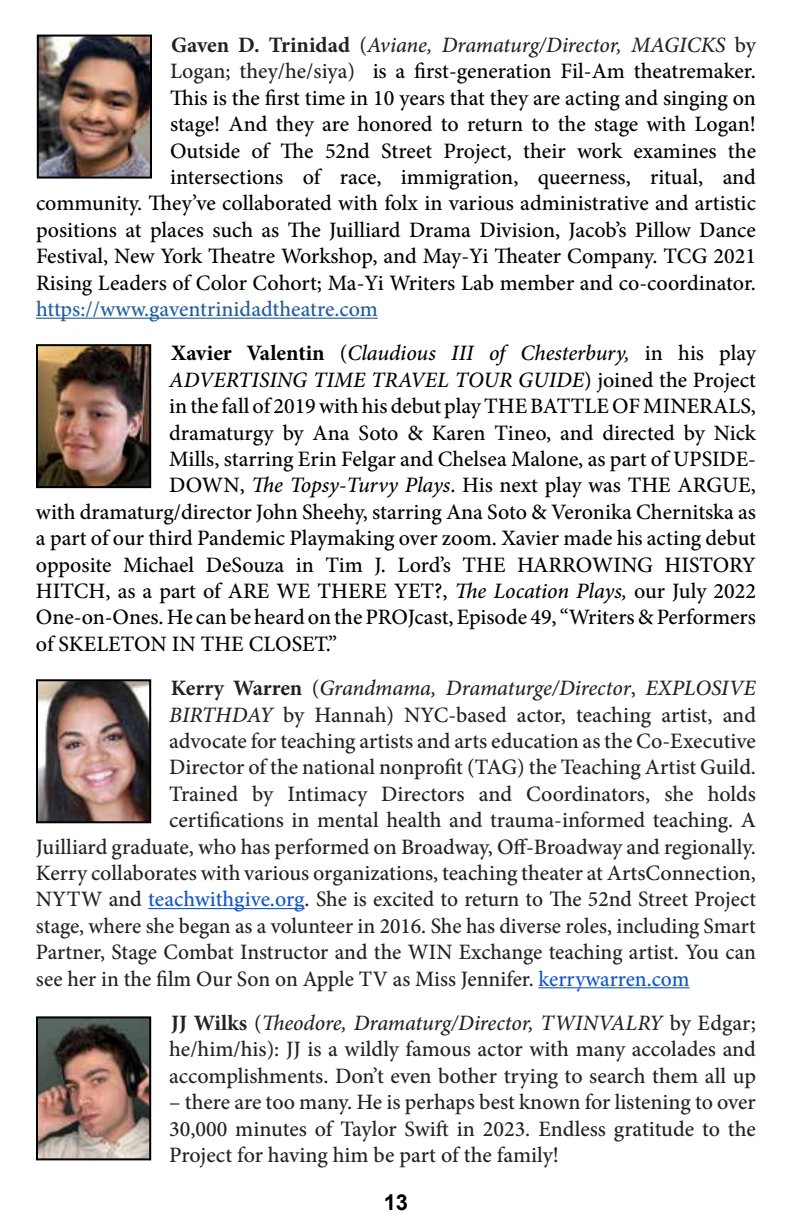
<style>
.page{position:relative;width:792px;height:1224px;background:#fff}
.page>*{position:absolute;margin:0;border:0;box-sizing:border-box;transform-origin:0 0}
.t1{font:500 22px/26.4px "Minion Pro";color:#000;text-align:right}
.t2{font:500 22px/26.4px "Minion Pro";color:#222;text-align:justify}
.t3{font:500 22px/44.4px "Minion Pro";color:#215e9e}
.t4{font:italic 500 22px "Minion Pro";letter-spacing:-.005em;color:#222}
.t5{font:italic 500 22px "Minion Pro";color:#000}
.t6{font:700 22px "Arial";color:#000}
.s1{font-weight:700;color:#222}
.s2{color:#222}
.s3{font-style:italic;color:#222}
.s4{font-weight:700;color:#000}
.s5{color:#000}
.s6{font-style:italic;color:#000}
.s7{font-style:normal}
.s8{font-style:italic}
.s9{font-weight:700;font-style:normal}
.s10{color:#15c}
.s11{font-weight:700}
</style>
<div class="page">
<hr style="left:36px;top:318px;width:342px;height:1px;background:#215e9e">
<hr style="left:148px;top:908px;width:157px;height:1px;background:#15c">
<hr style="left:539px;top:987px;width:151px;height:1px;background:#15c">
<img style="left:40px;top:38px;width:109px;height:138px">
<div style="left:37px;top:35px;width:115px;height:144px;border:2px solid #000"></div>
<img style="left:39px;top:347px;width:109px;height:138px">
<div style="left:36px;top:344px;width:115px;height:144px;border:2px solid #000"></div>
<img style="left:39px;top:682px;width:109px;height:138px">
<div style="left:36px;top:679px;width:115px;height:144px;border:2px solid #000"></div>
<img style="left:39px;top:1019px;width:109px;height:138px">
<div style="left:36px;top:1016px;width:115px;height:144px;border:2px solid #000"></div>
<p class="t1" style="left:36px;top:32px;width:722px"><span class="s1">Gaven D. Trinidad</span> <span class="s2">(</span><span class="s3">Aviane, Dramaturg/Director, MAGICKS</span> <span class="s2">by<br>Logan; they/he/siya)</span> is a first-generation Fil-Am theatremaker.<br>This is the first time in 10 years that they are acting and singing on<br>stage! And they are honored to return to the stage with Logan!<br>Outside of The 52nd Street Project, their work examines the<br>intersections of race, immigration, queerness, ritual, and<br>community. They’ve collaborated with folx in various administrative and artistic positions at places such as The Juilliard Drama Division, Jacob’s Pillow Dance Festival, New York Theatre Workshop, and May-Yi Theater Company. TCG 2021<br>Rising Leaders of Color Cohort; Ma-Yi Writers Lab member and co-coordinator.</p>
<p class="t3" style="left:171px;top:287px;width:586px;text-indent:-135px">https://www.gaventrinidadtheatre.com<br><span class="s4">Xavier Valentin</span> <span class="s5">(</span><span class="s6">Claudious III of Chesterbury,</span> <span class="s5">in his play</span></p>
<p class="t5" style="left:169px;top:365px;width:588px">ADVERTISING TIME TRAVEL TOUR GUIDE<span class="s7">) joined the Project</span></p>
<p class="t1" style="left:169px;top:393px;width:588px">in the fall of 2019 with his debut play THE BATTLE OF MINERALS,</p>
<p class="t1" style="left:169px;top:419px;width:588px">dramaturgy by Ana Soto &amp; Karen Tineo, and directed by Nick</p>
<p class="t1" style="left:169px;top:446px;width:588px">Mills, starring Erin Felgar and Chelsea Malone, as part of UPSIDE-</p>
<p class="t1" style="left:169px;top:472px;width:588px">DOWN, <span class="s8">The Topsy-Turvy Plays</span>. His next play was THE ARGUE,</p>
<p class="t1" style="left:36px;top:499px;width:721px">with dramaturg/director John Sheehy, starring Ana Soto &amp; Veronika Chernitska as</p>
<p class="t1" style="left:36px;top:525px;width:722px">a part of our third Pandemic Playmaking over zoom. Xavier made his acting debut</p>
<p class="t1" style="left:36px;top:551px;width:721px">opposite Michael DeSouza in Tim J. Lord’s THE HARROWING HISTORY</p>
<p class="t1" style="left:36px;top:578px;width:722px">HITCH, as a part of ARE WE THERE YET?, <span class="s8">The Location Plays,</span> our July 2022</p>
<p class="t1" style="left:36px;top:604px;width:721px">One-on-Ones. He can be heard on the PROJcast, Episode 49, “Writers &amp; Performers</p>
<p class="t1" style="left:36px;top:631px;width:303px">of SKELETON IN THE CLOSET.”</p>
<p class="t4" style="left:171px;top:673px;width:587px"><span class="s9">Kerry Warren</span> <span class="s7">(</span>Grandmama, Dramaturge/Director<span class="s7">,</span> EXPLOSIVE</p>
<p class="t2" style="left:169px;top:701px;width:588px"><span class="s8">BIRTHDAY</span> by Hannah) NYC-based actor, teaching artist, and</p>
<p class="t2" style="left:169px;top:728px;width:588px">advocate for teaching artists and arts education as the Co-Executive</p>
<p class="t2" style="left:169px;top:754px;width:588px">Director of the national nonprofit (TAG) the Teaching Artist Guild.</p>
<p class="t2" style="left:169px;top:781px;width:588px">Trained by Intimacy Directors and Coordinators, she holds</p>
<p class="t2" style="left:169px;top:807px;width:588px">certifications in mental health and trauma-informed teaching. A</p>
<p class="t2" style="left:36px;top:833px;width:722px">Juilliard graduate, who has performed on Broadway, Off-Broadway and regionally.</p>
<p class="t2" style="left:36px;top:860px;width:722px">Kerry collaborates with various organizations, teaching theater at ArtsConnection,</p>
<p class="t2" style="left:36px;top:886px;width:722px">NYTW and <span class="s10">teachwithgive.org</span>. She is excited to return to The 52nd Street Project</p>
<p class="t2" style="left:36px;top:913px;width:721px">stage, where she began as a volunteer in 2016. She has diverse roles, including Smart</p>
<p class="t2" style="left:36px;top:939px;width:721px">Partner, Stage Combat Instructor and the WIN Exchange teaching artist. You can</p>
<p class="t2" style="left:36px;top:965px;width:655px">see her in the film Our Son on Apple TV as Miss Jennifer. <span class="s10">kerrywarren.com</span></p>
<p class="t2" style="left:169px;top:1010px;width:588px"><span class="s11">JJ Wilks</span> (<span class="s8">Theodore, Dramaturg/Director, TWINVALRY</span> by Edgar; he/him/his): JJ is a wildly famous actor with many accolades and accomplishments. Don’t even bother trying to search them all up</p>
<p class="t2" style="left:169px;top:1089px;width:588px">– there are too many. He is perhaps best known for listening to over 30,000 minutes of Taylor Swift in 2023. Endless gratitude to the Project for having him be part of the family!</p>
<p class="t6" style="left:384px;top:1188px;width:26px">13</p>
</div>
